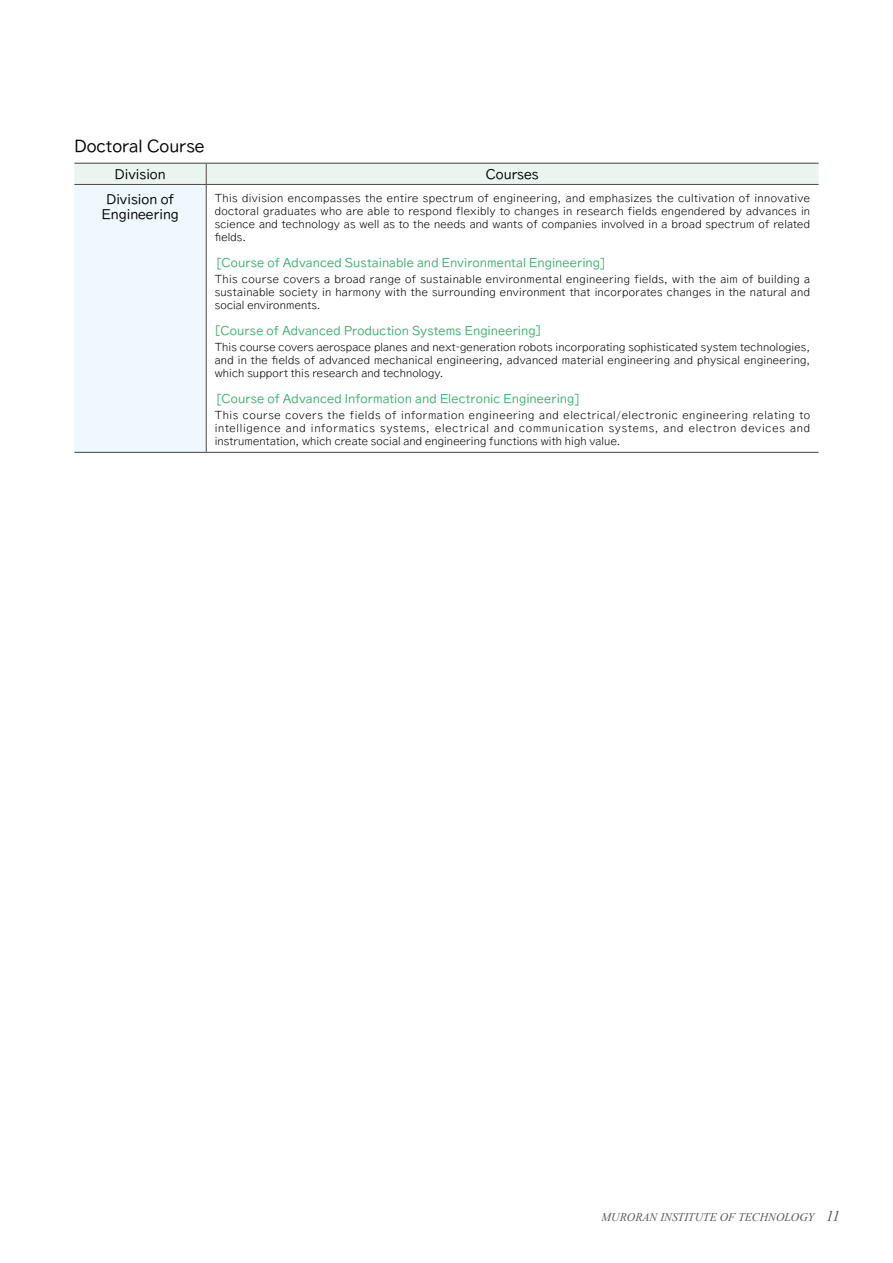
<style>
.page{position:relative;width:893px;height:1263px;background:#fff}
.page>*{position:absolute;margin:0;border:0;box-sizing:border-box;transform-origin:0 0}
.t1{font:15.9px "TB Go Std R";color:#000}
.t2{font:12.75px/14.4px "TB Go Std R";color:#000;text-align:center}
.t3{font:11.7px "TB Go Std R";letter-spacing:.005em;color:#3eb370}
.t4{font:italic 11.7px "Times New Roman";color:#595757}
.t5{font:10.65px/12.8px "TB Go Std SL";letter-spacing:.015em;color:#000;text-align:justify}
.s1{font-size:14.85px}
</style>
<div class="page">
<div style="left:74px;top:184px;width:132px;height:268px;background:#eff8fe"></div>
<div style="left:74px;top:164px;width:745px;height:20px;background:#ebf5f0"></div>
<hr style="left:74px;top:184px;width:132px;height:1px;background:#4c4948">
<hr style="left:206px;top:184px;width:613px;height:1px;background:#4c4948">
<hr style="left:206px;top:185px;width:1px;height:267px;background:#4c4948">
<hr style="left:74px;top:163px;width:132px;height:1px;background:#4c4948">
<hr style="left:206px;top:163px;width:613px;height:1px;background:#4c4948">
<hr style="left:74px;top:452px;width:132px;height:1px;background:#4c4948">
<hr style="left:206px;top:452px;width:613px;height:1px;background:#4c4948">
<h1 class="t1" style="left:74px;top:133px;width:132px">Doctoral Course</h1>
<p class="t2" style="left:115px;top:166px;width:52px">Division</p>
<p class="t2" style="left:486px;top:166px;width:54px">Courses</p>
<p class="t2" style="left:102px;top:192px;width:78px">Division of<br>Engineering</p>
<p class="t5" style="left:215px;top:191px;width:597px">This division encompasses the entire spectrum of engineering, and emphasizes the cultivation of innovative doctoral graduates who are able to respond flexibly to changes in research fields engendered by advances in science and technology as well as to the needs and wants of companies involved in a broad spectrum of related fields.</p>
<p class="t3" style="left:215px;top:253px;width:390px">［Course of Advanced Sustainable and Environmental Engineering］</p>
<p class="t5" style="left:215px;top:272px;width:597px">This course covers a broad range of sustainable environmental engineering fields, with the aim of building a sustainable society in harmony with the surrounding environment that incorporates changes in the natural and social environments.</p>
<p class="t3" style="left:209px;top:321px;width:340px">［Course of Advanced Production Systems Engineering］</p>
<p class="t5" style="left:215px;top:340px;width:597px">This course covers aerospace planes and next-generation robots incorporating sophisticated system technologies, and in the fields of advanced mechanical engineering, advanced material engineering and physical engineering, which support this research and technology.</p>
<p class="t3" style="left:215px;top:389px;width:365px">［Course of Advanced Information and Electronic Engineering］</p>
<p class="t5" style="left:215px;top:408px;width:597px">This course covers the fields of information engineering and electrical/electronic engineering relating to intelligence and informatics systems, electrical and communication systems, and electron devices and instrumentation, which create social and engineering functions with high value.</p>
<p class="t4" style="left:602px;top:1208px;width:240px">MURORAN INSTITUTE OF TECHNOLOGY <span class="s1">11</span></p>
</div>
